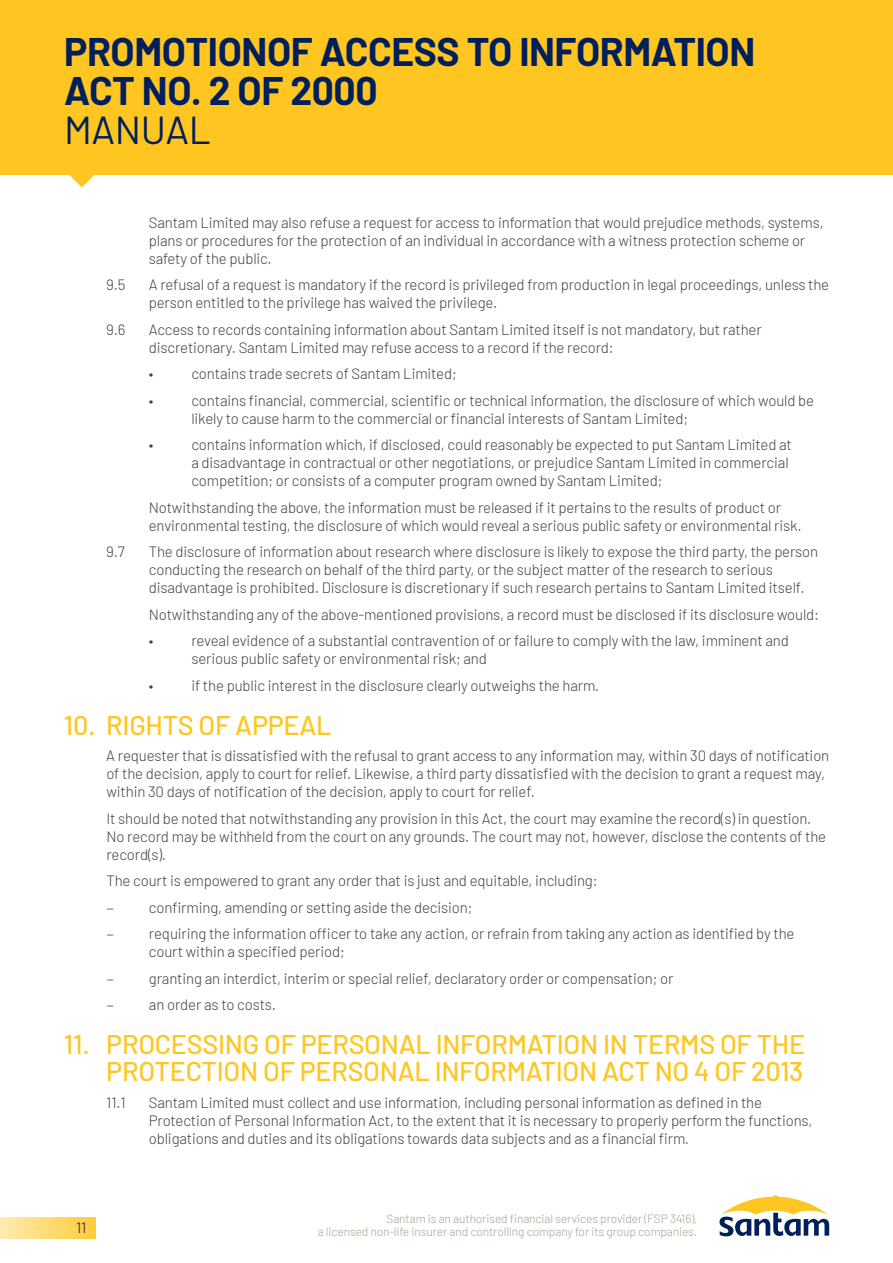
<style>
.page{position:relative;width:893px;height:1263px;background:#fff}
.page>*{position:absolute;margin:0;border:0;box-sizing:border-box;transform-origin:0 0}
.t1{font:700 39px/39px "Barlow";letter-spacing:-.01em;color:#001f5b}
.t2{font:39px "Barlow";letter-spacing:-.01em;color:#001f5b}
.t3{font:500 27px/27px "Barlow";letter-spacing:-.01em;color:#ffc621;text-align:right}
.t4{font:300 15px/18px "Barlow";letter-spacing:-.01em;color:#414042}
.t5{font:15px "Barlow";color:#414042}
.t6{font:300 12px/13.5px "Barlow";letter-spacing:-.01em;color:#aba194;text-align:right}
.s1{font-family:"DINOT"}
</style>
<div class="page">
<div style="left:0;top:0;width:893px;height:175px;background:#ffc621"></div>
<svg style="left:69px;top:175px;width:26px;height:13px"></svg>
<svg style="left:719px;top:1195px;width:110px;height:41px"></svg>
<div style="left:0;top:1217px;width:95px;height:21px;background:linear-gradient(to right,#ffebb4,#ffcc3a)"></div>
<h1 class="t1" style="left:64px;top:29px;width:693px">PROMOTIONOF ACCESS TO INFORMATION<br>ACT NO. 2 OF 2000</h1>
<h1 class="t2" style="left:64px;top:101px;width:148px">MANUAL</h1>
<p class="t4" style="left:149px;top:212px;width:676px">Santam Limited may also refuse a request for access to information that would prejudice methods, systems, plans or procedures for the protection of an individual in accordance with a witness protection scheme or safety of the public.</p>
<p class="t4" style="left:106px;top:275px;width:21px">9.5</p>
<p class="t4" style="left:149px;top:275px;width:682px">A refusal of a request is mandatory if the record is privileged from production in legal proceedings, unless the person entitled to the privilege has waived the privilege.</p>
<p class="t4" style="left:106px;top:319px;width:21px">9.6</p>
<p class="t4" style="left:149px;top:319px;width:614px">Access to records containing information about Santam Limited itself is not mandatory, but rather discretionary. Santam Limited may refuse access to a record if the record:</p>
<p class="t4" style="left:149px;top:364px;width:6px">•</p>
<p class="t4" style="left:191px;top:364px;width:267px">contains trade secrets of Santam Limited;</p>
<p class="t4" style="left:149px;top:390px;width:6px">•</p>
<p class="t4" style="left:191px;top:390px;width:624px">contains financial, commercial, scientific or technical information, the disclosure of which would be likely to cause harm to the commercial or financial interests of Santam Limited;</p>
<p class="t4" style="left:149px;top:435px;width:6px">•</p>
<p class="t4" style="left:191px;top:435px;width:602px">contains information which, if disclosed, could reasonably be expected to put Santam Limited at a disadvantage in contractual or other negotiations, or prejudice Santam Limited in commercial competition; or consists of a computer program owned by Santam Limited;</p>
<p class="t4" style="left:149px;top:497px;width:654px">Notwithstanding the above, the information must be released if it pertains to the results of product or environmental testing, the disclosure of which would reveal a serious public safety or environmental risk.</p>
<p class="t4" style="left:106px;top:542px;width:20px">9.7</p>
<p class="t4" style="left:149px;top:542px;width:671px">The disclosure of information about research where disclosure is likely to expose the third party, the person conducting the research on behalf of the third party, or the subject matter of the research to serious disadvantage is prohibited. Disclosure is discretionary if such research pertains to Santam Limited itself.</p>
<p class="t4" style="left:149px;top:600px;width:672px;line-height:26.5px">Notwithstanding any of the above-mentioned provisions, a record must be disclosed if its disclosure would: •</p>
<p class="t4" style="left:191px;top:631px;width:599px">reveal evidence of a substantial contravention of or failure to comply with the law, imminent and serious public safety or environmental risk; and</p>
<p class="t4" style="left:149px;top:675px;width:6px">•</p>
<p class="t4" style="left:191px;top:675px;width:409px">if the public interest in the disclosure clearly outweighs the harm.</p>
<h2 class="t3" style="left:64px;top:709px;width:269px">10. RIGHTS OF APPEAL</h2>
<p class="t4" style="left:106px;top:746px;width:724px">A requester that is dissatisfied with the refusal to grant access to any information may, within 30 days of notification of the decision, apply to court for relief. Likewise, a third party dissatisfied with the decision to grant a request may, within 30 days of notification of the decision, apply to court for relief.</p>
<p class="t4" style="left:106px;top:808px;width:721px">It should be noted that notwithstanding any provision in this Act, the court may examine the record(s) in question.<br>No record may be withheld from the court on any grounds. The court may not, however, disclose the contents of the record(s).</p>
<p class="t4" style="left:106px;top:871px;width:493px">The court is empowered to grant any order that is just and equitable, including:</p>
<p class="t4" style="left:106px;top:897px;width:367px"><span class="s1">–</span> confirming, amending or setting aside the decision;</p>
<p class="t4" style="left:149px;top:924px;width:647px;text-indent:-43px"><span class="s1">–</span> requiring the information officer to take any action, or refrain from taking any action as identified by the court within a specified period;</p>
<p class="t4" style="left:106px;top:968px;width:568px"><span class="s1">–</span> granting an interdict, interim or special relief, declaratory order or compensation; or</p>
<p class="t4" style="left:106px;top:995px;width:171px"><span class="s1">–</span> an order as to costs.</p>
<h2 class="t3" style="left:64px;top:1029px;width:743px">11. PROCESSING OF PERSONAL INFORMATION IN TERMS OF THE<br>PROTECTION OF PERSONAL INFORMATION ACT NO 4 OF 2013</h2>
<p class="t4" style="left:106px;top:1092px;width:21px">11.1</p>
<p class="t4" style="left:149px;top:1092px;width:665px">Santam Limited must collect and use information, including personal information as defined in the<br>Protection of Personal Information Act, to the extent that it is necessary to properly perform the functions, obligations and duties and its obligations towards data subjects and as a financial firm.</p>
<p class="t5" style="left:76px;top:1217px;width:12px">11</p>
<p class="t6" style="left:318px;top:1211px;width:381px">Santam is an authorised financial services provider (FSP 3416),<br>a licensed non-life insurer and controlling company for its group companies.</p>
</div>
